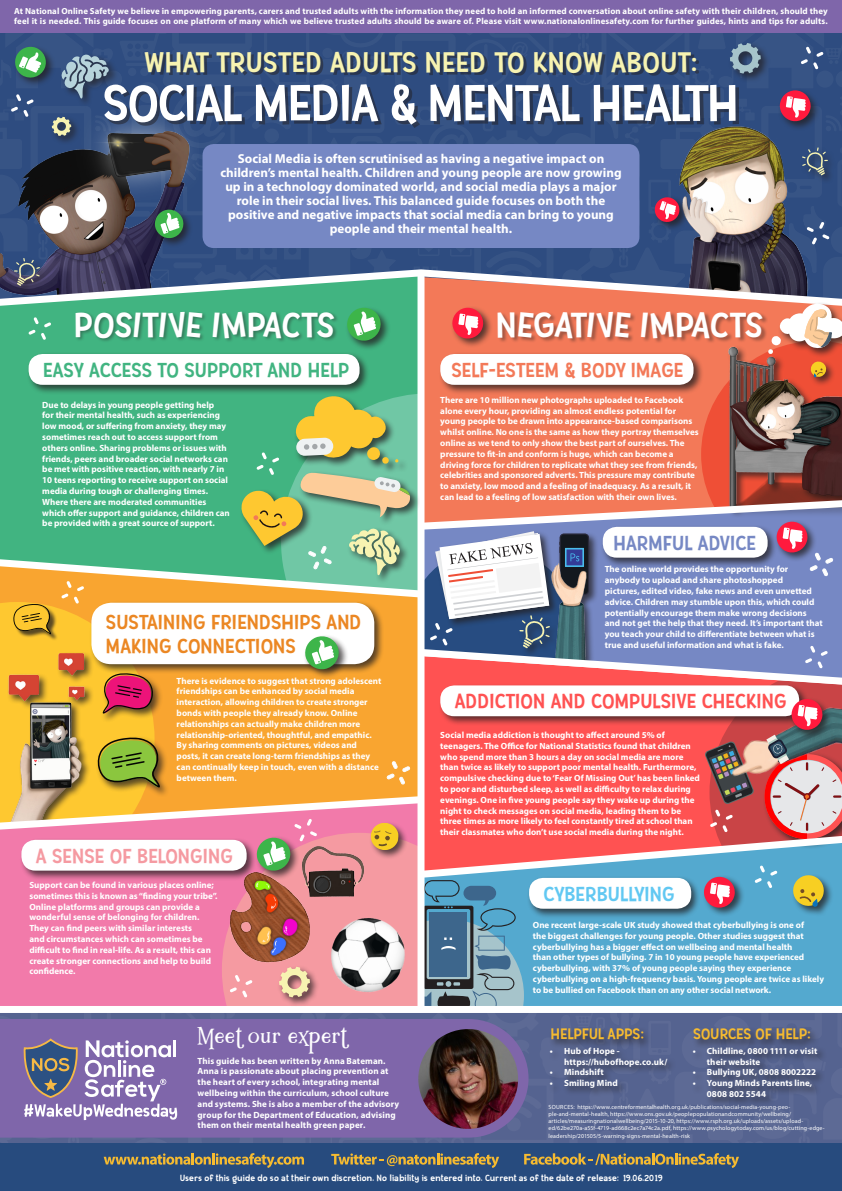
<style>
.page{position:relative;width:842px;height:1191px;background:#fff}
.page>*{position:absolute;margin:0;border:0;box-sizing:border-box;transform-origin:0 0}
.t1{font:50px "Mac Guffin";letter-spacing:-.025em;color:#fff}
.t2{font:34.4px "Mac Guffin Jumble";color:#fff}
.t3{font:28px "Mac Guffin";letter-spacing:.01em;color:#f7f3b1}
.t4{font:24px "Kidlit Alphabet 2";letter-spacing:.01em;color:#fff}
.t5{font:20px/24px "Mac Guffin";color:#eb8723}
.t6{font:20px "Mac Guffin";color:#ff5252}
.t7{font:20px "Mac Guffin";color:#41b481}
.t8{font:20px "Mac Guffin";color:#f37958}
.t9{font:20px "Mac Guffin";color:#f59aa1}
.t10{font:20px "Mac Guffin";color:#7688c4}
.t11{font:20px "Mac Guffin";color:#61c8f2}
.t12{font:15px "Macguffin";letter-spacing:-.005em;color:#f6bb30}
.t13{font:700 13px/14px "Myriad Pro";color:#fff;text-align:center}
.t14{font:700 9px/10.8px "Myriad Pro";color:#fff}
.t15{font:700 8.8px/10.6px "Myriad Pro";letter-spacing:.01em;color:#fff}
.t16{font:8.8px "Macguffin";letter-spacing:.02em;color:#fff}
.t17{font:6px/7.2px "Myriad Pro";letter-spacing:.015em;color:#fff}
</style>
<div class="page">
<svg style="left:0;top:32px;width:842px;height:226px;background:#324f82"></svg>
<img style="left:0;top:116px;width:198px;height:142px">
<div style="left:0;top:1120px;width:842px;height:23px;background:#596593"></div>
<img style="left:676px;top:116px;width:134px;height:142px">
<div style="left:0;top:0;width:842px;height:32px;background:#7f66aa"></div>
<div style="left:0;top:1143px;width:842px;height:48px;background:#274b7e"></div>
<svg style="left:104px;top:1153px;width:200px;height:15px"></svg>
<svg style="left:331px;top:1153px;width:168px;height:15px"></svg>
<svg style="left:524px;top:1153px;width:215px;height:15px"></svg>
<div style="left:0;top:1120px;width:528px;height:17px;background:#7f66aa"></div>
<img style="left:418px;top:1029px;width:100px;height:99px;border-radius:50px">
<div style="left:107px;top:87px;width:631px;height:40px;background:#231f20;opacity:.5"></div>
<div style="left:778px;top:88px;width:43px;height:43px;background:#231f20;opacity:.75"></div>
<svg style="left:779px;top:90px;width:33px;height:33px"></svg>
<div style="left:653px;top:195px;width:36px;height:37px;background:#231f20;opacity:.75"></div>
<svg style="left:654px;top:196px;width:27px;height:28px"></svg>
<div style="left:153px;top:208px;width:40px;height:40px;background:#231f20;opacity:.75"></div>
<svg style="left:154px;top:208px;width:31px;height:31px"></svg>
<div style="left:13px;top:45px;width:43px;height:43px;background:#231f20;opacity:.75"></div>
<svg style="left:13px;top:45px;width:35px;height:35px"></svg>
<div style="left:728px;top:41px;width:43px;height:42px;background:#231f20;opacity:.75"></div>
<svg style="left:730px;top:43px;width:31px;height:31px"></svg>
<div style="left:50px;top:115px;width:31px;height:31px;background:#231f20;opacity:.75"></div>
<svg style="left:52px;top:117px;width:19px;height:19px"></svg>
<div style="left:60px;top:53px;width:59px;height:55px;background:#231f20;opacity:.75"></div>
<svg style="left:60px;top:54px;width:49px;height:45px;background:#637c98"></svg>
<svg style="left:11px;top:94px;width:23px;height:23px"></svg>
<svg style="left:807px;top:222px;width:22px;height:23px"></svg>
<div style="left:13px;top:257px;width:36px;height:38px;background:#2e4c80"></div>
<div style="left:801px;top:146px;width:36px;height:39px;background:#231f20;opacity:.75"></div>
<svg style="left:802px;top:147px;width:26px;height:28px"></svg>
<div style="left:203px;top:144px;width:436px;height:104px;background:#7688c4;border-radius:11px"></div>
<div style="left:148px;top:54px;width:551px;height:22px;background:#231f20;opacity:.5"></div>
<svg style="left:801px;top:47px;width:22px;height:22px"></svg>
<img style="left:0;top:258px;width:842px;height:862px">
<p class="t15" style="left:14px;top:5px;width:815px">At National Online Safety we believe in empowering parents, carers and trusted adults with the information they need to hold an informed conversation about online safety with their children, should they feel it is needed. This guide focuses on one platform of many which we believe trusted adults should be aware of. Please visit www.nationalonlinesafety.com for further guides, hints and tips for adults.</p>
<h3 class="t3" style="left:145px;top:44px;width:554px">WHAT TRUSTED ADULTS NEED TO KNOW ABOUT:</h3>
<h1 class="t1" style="left:103px;top:72px;width:638px">SOCIAL MEDIA &amp; MENTAL HEALTH</h1>
<p class="t13" style="left:220px;top:151px;width:403px">Social Media is often scrutinised as having a negative impact on children’s mental health. Children and young people are now growing up in a technology dominated world, and social media plays a major role in their social lives. This balanced guide focuses on both the positive and negative impacts that social media can bring to young people and their mental health.</p>
<h2 class="t2" style="left:74px;top:304px;width:262px">POSITIVE IMPACTS</h2>
<h2 class="t2" style="left:496px;top:304px;width:269px">NEGATIVE IMPACTS</h2>
<h3 class="t7" style="left:43px;top:357px;width:308px">EASY ACCESS TO SUPPORT AND HELP</h3>
<p class="t14" style="left:42px;top:399px;width:189px">Due to delays in young people getting help<br>for their mental health, such as experiencing low mood, or suffering from anxiety, they may sometimes reach out to access support from others online. Sharing problems or issues with friends, peers and broader social networks can be met with positive reaction, with nearly 7 in 10 teens reporting to receive support on social media during tough or challenging times.<br>Where there are moderated communities which offer support and guidance, children can be provided with a great source of support.</p>
<h3 class="t5" style="left:106px;top:610px;width:257px">SUSTAINING FRIENDSHIPS AND<br>MAKING CONNECTIONS</h3>
<p class="t14" style="left:177px;top:675px;width:206px">There is evidence to suggest that strong adolescent friendships can be enhanced by social media interaction, allowing children to create stronger bonds with people they already know. Online relationships can actually make children more relationship-oriented, thoughtful, and empathic.<br>By sharing comments on pictures, videos and posts, it can create long-term friendships as they can continually keep in touch, even with a distance between them.</p>
<h3 class="t9" style="left:36px;top:843px;width:198px">A SENSE OF BELONGING</h3>
<p class="t14" style="left:29px;top:879px;width:189px">Support can be found in various places online; sometimes this is known as “finding your tribe”.<br>Online platforms and groups can provide a wonderful sense of belonging for children.<br>They can find peers with similar interests<br>and circumstances which can sometimes be difficult to find in real-life. As a result, this can create stronger connections and help to build confidence.</p>
<h3 class="t4" style="left:198px;top:1018px;width:150px">Meet our expert</h3>
<p class="t14" style="left:198px;top:1055px;width:203px">This guide has been written by Anna Bateman.<br>Anna is passionate about placing prevention at the heart of every school, integrating mental wellbeing within the curriculum, school culture and systems. She is also a member of the advisory group for the Department of Education, advising them on their mental health green paper.</p>
<h3 class="t8" style="left:451px;top:357px;width:234px">SELF-ESTEEM &amp; BODY IMAGE</h3>
<p class="t14" style="left:440px;top:394px;width:260px">There are 10 million new photographs uploaded to Facebook alone every hour, providing an almost endless potential for young people to be drawn into appearance-based comparisons whilst online. No one is the same as how they portray themselves online as we tend to only show the best part of ourselves. The pressure to fit-in and conform is huge, which can become a driving force for children to replicate what they see from friends, celebrities and sponsored adverts. This pressure may contribute to anxiety, low mood and a feeling of inadequacy. As a result, it can lead to a feeling of low satisfaction with their own lives.</p>
<h3 class="t10" style="left:613px;top:530px;width:144px">HARMFUL ADVICE</h3>
<p class="t14" style="left:605px;top:564px;width:219px">The online world provides the opportunity for anybody to upload and share photoshopped<br>pictures, edited video, fake news and even unvetted advice. Children may stumble upon this, which could potentially encourage them make wrong decisions and not get the help that they need. It’s important that you teach your child to differentiate between what is true and useful information and what is fake.</p>
<h3 class="t6" style="left:455px;top:689px;width:333px">ADDICTION AND COMPULSIVE CHECKING</h3>
<p class="t14" style="left:440px;top:729px;width:261px">Social media addiction is thought to affect around 5% of teenagers. The Office for National Statistics found that children who spend more than 3 hours a day on social media are more than twice as likely to support poor mental health. Furthermore, compulsive checking due to ‘Fear Of Missing Out’ has been linked to poor and disturbed sleep, as well as difficulty to relax during evenings. One in five young people say they wake up during the night to check messages on social media, leading them to be three times as more likely to feel constantly tired at school than their classmates who don’t use social media during the night.</p>
<h3 class="t11" style="left:544px;top:881px;width:132px">CYBERBULLYING</h3>
<p class="t14" style="left:533px;top:919px;width:293px">One recent large-scale UK study showed that cyberbullying is one of<br>the biggest challenges for young people. Other studies suggest that cyberbullying has a bigger effect on wellbeing and mental health<br>than other types of bullying. 7 in 10 young people have experienced cyberbullying, with 37% of young people saying they experience cyberbullying on a high-frequency basis. Young people are twice as likely to be bullied on Facebook than on any other social network.</p>
<h3 class="t12" style="left:550px;top:1024px;width:95px">HELPFUL APPS:</h3>
<h3 class="t12" style="left:693px;top:1024px;width:119px">SOURCES OF HELP:</h3>
<p class="t14" style="left:564px;top:1045px;width:105px;text-indent:-14px">• Hub of Hope - https://hubofhope.co.uk/</p>
<p class="t14" style="left:550px;top:1066px;width:55px">• Mindshift</p>
<p class="t14" style="left:550px;top:1077px;width:70px">• Smiling Mind</p>
<p class="t14" style="left:707px;top:1045px;width:112px;text-indent:-14px">• Childline, 0800 1111 or visit their website</p>
<p class="t14" style="left:693px;top:1066px;width:125px">• Bullying UK, 0808 8002222</p>
<p class="t14" style="left:707px;top:1077px;width:107px;text-indent:-14px">• Young Minds Parents line,<br>0808 802 5544</p>
<p class="t17" style="left:549px;top:1103px;width:278px">SOURCES: https://www.centreformentalhealth.org.uk/publications/social-media-young-peo&shy;ple-and-mental-health, https://www.ons.gov.uk/peoplepopulationandcommunity/wellbeing/ articles/measuringnationalwellbeing/2015-10-20, https://www.rsph.org.uk/uploads/assets/upload&shy;ed/62be270a-a55f-4719-ad668c2ec7a74c2a.pdf, https://www.psychologytoday.com/us/blog/cutting-edge&shy;leadership/201505/5-warning-signs-mental-health-risk</p>
<p class="t16" style="left:179px;top:1172px;width:484px">Users of this guide do so at their own discretion. No liability is entered into. Current as of the date of release: 19.06.2019</p>
</div>
